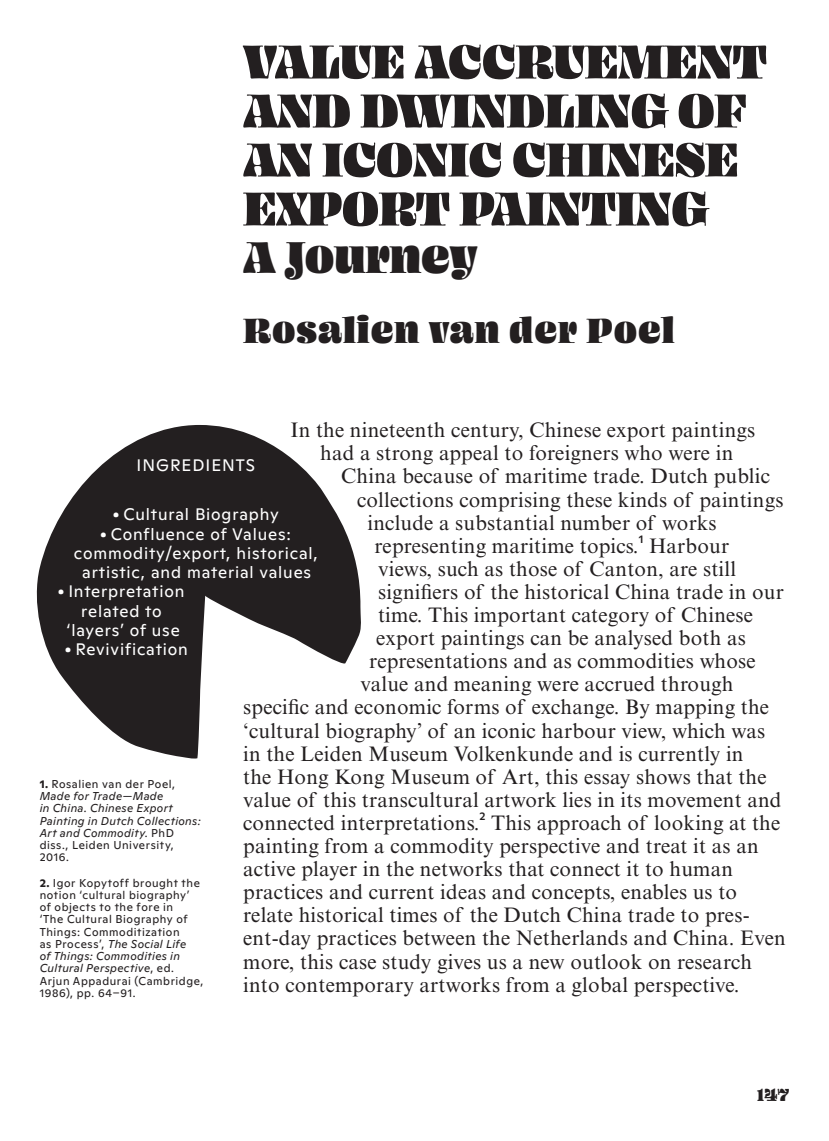
<style>
.page{position:relative;width:829px;height:1141px;background:#fff}
.page>*{position:absolute;margin:0;border:0;box-sizing:border-box;transform-origin:0 0}
.Ohno_Blazeface_30pt{font:52.5px/49px "Ohno Blazeface 36 Point";letter-spacing:.005em;color:#231f20}
.Ohno_Blazeface_30pt-2{font:49px "Ohno Blazeface 36 Point";letter-spacing:.01em;color:#231f20}
.Ohno_Blazeface_-_Aut{font:38.5px "Ohno Blazeface 36 Point";letter-spacing:.04em;color:#231f20}
.Body_text_-_Times{font:21px/23.1px "Times New Roman MT Std";letter-spacing:.01em;color:#231f20}
.t1{font:19.25px "Ohno Blazeface 12 Point";color:#231f20}
.Pie_chart_-_Ginto_9{font:16.62px/19.2px "Ginto Normal";letter-spacing:.05em;color:#fff;text-align:center}
.Footnotes_-_Ginto_6{font:11.38px/12.2px "Ginto Normal";letter-spacing:.05em;color:#231f20}
.Footnotes_-_Ginto_6-2{font:italic 11.38px/12.2px "Ginto Normal";letter-spacing:.03em;color:#231f20}
.Body_text_-_Times-2{font:500 11.2px "Ginto Normal";color:#231f20}
.s1{font-family:"Ohno Blazeface 36 Point"}
.s2{font-weight:700;font-style:normal}
.s3{font-style:normal}
.s4{font-weight:700}
.s5{font-style:italic}
</style>
<div class="page">
<svg style="left:36px;top:425px;width:325px;height:334px;fill:#231f20"></svg>
<p class="Ohno_Blazeface_30pt" style="left:243px;top:36px;width:524px">VALUE ACCRUEMENT<br>AND DWINDLING OF<br>AN ICONIC CHINESE<br>EXPORT PAINTING</p>
<p class="Ohno_Blazeface_30pt-2" style="left:243px;top:227px;width:235px">A Journey</p>
<p class="Ohno_Blazeface_-_Aut" style="left:243px;top:307px;width:432px">Rosalien van der Poel</p>
<p class="Body_text_-_Times" style="left:290px;top:419px;width:466px">In the nineteenth century, Chinese export paintings</p>
<p class="Body_text_-_Times" style="left:320px;top:442px;width:414px">had a strong appeal to foreigners who were in</p>
<p class="Body_text_-_Times" style="left:341px;top:465px;width:430px">China because of maritime trade. Dutch public</p>
<p class="Body_text_-_Times" style="left:357px;top:488px;width:428px">collections comprising these kinds of paintings</p>
<p class="Body_text_-_Times" style="left:367px;top:511px;width:350px">include a substantial number of works</p>
<p class="Body_text_-_Times" style="left:374px;top:534px;width:265px">representing maritime topics.</p>
<p class="Body_text_-_Times-2" style="left:638px;top:531px;width:6px">1</p>
<p class="Body_text_-_Times" style="left:649px;top:534px;width:81px">Harbour</p>
<p class="Body_text_-_Times" style="left:378px;top:557px;width:359px">views, such as those of Canton, are still</p>
<p class="Body_text_-_Times" style="left:378px;top:580px;width:407px">signifiers of the historical China trade in our</p>
<p class="Body_text_-_Times" style="left:378px;top:603px;width:376px">time. This important category of Chinese</p>
<p class="Body_text_-_Times" style="left:376px;top:626px;width:371px">export paintings can be analysed both as</p>
<p class="Body_text_-_Times" style="left:369px;top:650px;width:388px">representations and as commodities whose</p>
<p class="Body_text_-_Times" style="left:360px;top:673px;width:374px">value and meaning were accrued through</p>
<p class="Body_text_-_Times" style="left:243px;top:696px;width:527px">specific and economic forms of exchange. By mapping the</p>
<p class="Body_text_-_Times" style="left:243px;top:719px;width:523px">‘cultural biography’ of an iconic harbour view, which was</p>
<p class="Body_text_-_Times" style="left:243px;top:742px;width:501px">in the Leiden Museum Volkenkunde and is currently in</p>
<p class="Body_text_-_Times" style="left:243px;top:765px;width:525px">the Hong Kong Museum of Art, this essay shows that the</p>
<p class="Body_text_-_Times" style="left:243px;top:788px;width:539px">value of this transcultural artwork lies in its movement and</p>
<p class="Body_text_-_Times" style="left:243px;top:811px;width:237px">connected interpretations.</p>
<p class="Body_text_-_Times-2" style="left:479px;top:808px;width:8px">2</p>
<p class="Pie_chart_-_Ginto_9" style="left:137px;top:455px;width:120px">INGREDIENTS</p>
<p class="Pie_chart_-_Ginto_9" style="left:113px;top:504px;width:167px"><span class="s1">·</span> Cultural Biography</p>
<p class="Pie_chart_-_Ginto_9" style="left:74px;top:523px;width:245px"><span class="s1">·</span> Confluence of Values: commodity/export, historical, artistic, and material values</p>
<p class="Pie_chart_-_Ginto_9" style="left:58px;top:581px;width:128px"><span class="s1">·</span> Interpretation</p>
<p class="Pie_chart_-_Ginto_9" style="left:81px;top:600px;width:82px">related to</p>
<p class="Pie_chart_-_Ginto_9" style="left:67px;top:619px;width:115px">‘layers’ of use</p>
<p class="Pie_chart_-_Ginto_9" style="left:65px;top:639px;width:124px"><span class="s1">·</span> Revivification</p>
<p class="Footnotes_-_Ginto_6-2" style="left:40px;top:777px;width:163px"><span class="s2">1.</span> <span class="s3">Rosalien van der Poel,<br></span>Made for Trade—Made<br>in China. Chinese Export<br>Painting in Dutch Collections:<br>Art and Commodity<span class="s3">. PhD diss., Leiden University,<br>2016.</span></p>
<p class="Footnotes_-_Ginto_6" style="left:40px;top:876px;width:165px"><span class="s4">2.</span> Igor Kopytoff brought the notion ‘cultural biography’ of objects to the fore in<br>‘The Cultural Biography of<br>Things: Commoditization<br>as Process’, <span class="s5">The Social Life<br>of Things: Commodities in<br>Cultural Perspective</span>, ed.<br>Arjun Appadurai (Cambridge,<br>1986), pp. 64–91.</p>
<p class="Body_text_-_Times" style="left:243px;top:811px;width:538px;text-indent:248px">This approach of looking at the painting from a commodity perspective and treat it as an active player in the networks that connect it to human</p>
<p class="Body_text_-_Times" style="left:243px;top:881px;width:544px">practices and current ideas and concepts, enables us to relate historical times of the Dutch China trade to pres&shy;ent-day practices between the Netherlands and China. Even more, this case study gives us a new outlook on research into contemporary artworks from a global perspective.</p>
<p class="t1" style="left:756px;top:1083px;width:34px">147</p>
</div>
